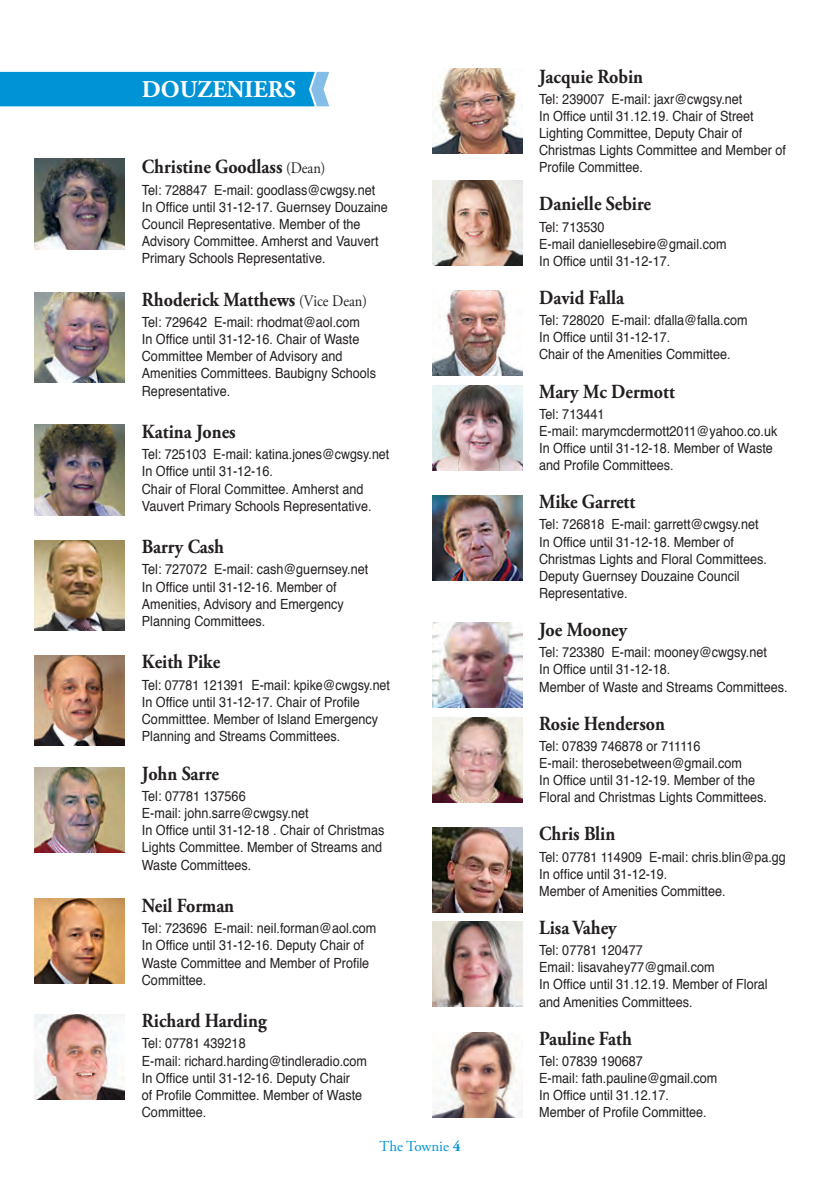
<style>
.page{position:relative;width:840px;height:1191px;background:#fff}
.page>*{position:absolute;margin:0;border:0;box-sizing:border-box;transform-origin:0 0}
.t1{font:700 24px "Adobe Garamond Pro";color:#fff}
.t2{font:700 20px "Adobe Garamond Pro";color:#231f20;scale:.9 1}
.t3{font:15px "Adobe Garamond Pro";color:#0093d5}
.t4{font:14px/17.2px "Helvetica";color:#231f20;scale:.9 1}
.t5{font:14px "Helvetica";color:#231f20;scale:.89 1}
.s1{font-weight:400;font-size:16px}
.s2{font-weight:700}
</style>
<div class="page">
<img style="left:34px;top:292px;width:91px;height:91px">
<img style="left:34px;top:540px;width:91px;height:91px">
<img style="left:34px;top:655px;width:91px;height:91px">
<svg style="left:0;top:71px;width:329px;height:36px;background:#129ad7"></svg>
<img style="left:432px;top:622px;width:90px;height:86px">
<img style="left:432px;top:1032px;width:90px;height:85px">
<img style="left:34px;top:767px;width:91px;height:85px">
<img style="left:34px;top:159px;width:91px;height:90px">
<img style="left:432px;top:717px;width:90px;height:85px">
<img style="left:432px;top:921px;width:90px;height:85px">
<img style="left:432px;top:827px;width:90px;height:85px">
<img style="left:34px;top:899px;width:91px;height:85px">
<img style="left:432px;top:495px;width:90px;height:85px">
<img style="left:34px;top:424px;width:91px;height:91px">
<img style="left:34px;top:1014px;width:91px;height:85px">
<img style="left:432px;top:68px;width:90px;height:85px">
<img style="left:432px;top:290px;width:90px;height:85px">
<img style="left:432px;top:181px;width:90px;height:85px">
<img style="left:432px;top:385px;width:90px;height:85px">
<p class="t1" style="left:142px;top:75px;width:155px">DOUZENIERS</p>
<p class="t2" style="left:142px;top:155px;width:205px">Christine Goodlass <span class="s1">(Dean)</span></p>
<p class="t4" style="left:142px;top:181px;width:261px">Tel: 728847 E-mail: goodlass@cwgsy.net</p>
<p class="t4" style="left:142px;top:199px;width:275px">In Office until 31-12-17. Guernsey Douzaine Council Representative. Member of the Advisory Committee. Amherst and Vauvert Primary Schools Representative.</p>
<p class="t2" style="left:142px;top:288px;width:251px">Rhoderick Matthews <span class="s1">(Vice Dean)</span></p>
<p class="t4" style="left:142px;top:314px;width:244px">Tel: 729642 E-mail: rhodmat@aol.com</p>
<p class="t4" style="left:142px;top:331px;width:261px">In Office until 31-12-16. Chair of Waste Committee Member of Advisory and Amenities Committees. Baubigny Schools Representative.</p>
<p class="t2" style="left:142px;top:420px;width:106px">Katina Jones</p>
<p class="t5" style="left:142px;top:443px;width:279px">Tel: 725103 E-mail: katina.jones@cwgsy.net</p>
<p class="t4" style="left:142px;top:463px;width:147px">In Office until 31-12-16.</p>
<p class="t4" style="left:142px;top:480px;width:256px">Chair of Floral Committee. Amherst and<br>Vauvert Primary Schools Representative.</p>
<p class="t2" style="left:142px;top:535px;width:93px">Barry Cash</p>
<p class="t4" style="left:142px;top:561px;width:253px">Tel: 727072 E-mail: cash@guernsey.net</p>
<p class="t4" style="left:142px;top:578px;width:226px">In Office until 31-12-16. Member of<br>Amenities, Advisory and Emergency<br>Planning Committees.</p>
<p class="t2" style="left:142px;top:650px;width:89px">Keith Pike</p>
<p class="t5" style="left:142px;top:674px;width:280px">Tel: 07781 121391 E-mail: kpike@cwgsy.net</p>
<p class="t4" style="left:142px;top:694px;width:264px">In Office until 31-12-17. Chair of Profile<br>Committtee. Member of Island Emergency<br>Planning and Streams Committees.</p>
<p class="t2" style="left:142px;top:761px;width:87px">John Sarre</p>
<p class="t4" style="left:142px;top:787px;width:117px">Tel: 07781 137566</p>
<p class="t4" style="left:142px;top:805px;width:187px">E-mail: john.sarre@cwgsy.net</p>
<p class="t4" style="left:142px;top:822px;width:271px">In Office until 31-12-18 . Chair of Christmas<br>Lights Committee. Member of Streams and<br>Waste Committees.</p>
<p class="t2" style="left:142px;top:894px;width:104px">Neil Forman</p>
<p class="t4" style="left:142px;top:920px;width:262px">Tel: 723696 E-mail: neil.forman@aol.com</p>
<p class="t4" style="left:142px;top:937px;width:254px">In Office until 31-12-16. Deputy Chair of<br>Waste Committee and Member of Profile<br>Committee.</p>
<p class="t2" style="left:142px;top:1009px;width:140px">Richard Harding</p>
<p class="t4" style="left:142px;top:1035px;width:117px">Tel: 07781 439218</p>
<p class="t4" style="left:142px;top:1052px;width:251px">E-mail: richard.harding@tindleradio.com</p>
<p class="t4" style="left:142px;top:1069px;width:246px">In Office until 31-12-16. Deputy Chair of Profile Committee. Member of Waste<br>Committee.</p>
<p class="t3" style="left:379px;top:1137px;width:82px">The Townie <span class="s2">4</span></p>
<p class="t2" style="left:539px;top:65px;width:117px">Jacquie Robin</p>
<p class="t4" style="left:539px;top:91px;width:227px">Tel: 239007 E-mail: jaxr@cwgsy.net</p>
<p class="t4" style="left:539px;top:108px;width:275px">In Office until 31.12.19. Chair of Street Lighting Committee, Deputy Chair of Christmas Lights Committee and Member of Profile Committee.</p>
<p class="t2" style="left:539px;top:192px;width:126px">Danielle Sebire</p>
<p class="t4" style="left:539px;top:218px;width:74px">Tel: 713530</p>
<p class="t4" style="left:539px;top:235px;width:209px">E-mail daniellesebire@gmail.com</p>
<p class="t4" style="left:539px;top:253px;width:147px">In Office until 31-12-17.</p>
<p class="t2" style="left:539px;top:286px;width:96px">David Falla</p>
<p class="t4" style="left:539px;top:312px;width:233px">Tel: 728020 E-mail: dfalla@falla.com</p>
<p class="t4" style="left:539px;top:329px;width:147px">In Office until 31-12-17.</p>
<p class="t4" style="left:539px;top:346px;width:214px">Chair of the Amenities Committee.</p>
<p class="t2" style="left:539px;top:379px;width:152px">Mary Mc Dermott</p>
<p class="t4" style="left:539px;top:405px;width:74px">Tel: 713441</p>
<p class="t4" style="left:539px;top:423px;width:266px">E-mail: marymcdermott2011@yahoo.co.uk</p>
<p class="t4" style="left:539px;top:440px;width:261px">In Office until 31-12-18. Member of Waste and Profile Committees.</p>
<p class="t2" style="left:539px;top:490px;width:108px">Mike Garrett</p>
<p class="t4" style="left:539px;top:516px;width:245px">Tel: 726818 E-mail: garrett@cwgsy.net</p>
<p class="t4" style="left:539px;top:533px;width:254px">In Office until 31-12-18. Member of<br>Christmas Lights and Floral Committees.<br>Deputy Guernsey Douzaine Council<br>Representative.</p>
<p class="t2" style="left:539px;top:618px;width:99px">Joe Mooney</p>
<p class="t4" style="left:539px;top:644px;width:254px">Tel: 723380 E-mail: mooney@cwgsy.net</p>
<p class="t4" style="left:539px;top:661px;width:147px">In Office until 31-12-18.</p>
<p class="t4" style="left:539px;top:678px;width:277px">Member of Waste and Streams Committees.</p>
<p class="t2" style="left:539px;top:712px;width:141px">Rosie Henderson</p>
<p class="t4" style="left:539px;top:738px;width:181px">Tel: 07839 746878 or 711116</p>
<p class="t4" style="left:539px;top:755px;width:227px">E-mail: therosebetween@gmail.com</p>
<p class="t4" style="left:539px;top:772px;width:254px">In Office until 31-12-19. Member of the<br>Floral and Christmas Lights Committees.</p>
<p class="t2" style="left:539px;top:822px;width:86px">Chris Blin</p>
<p class="t4" style="left:539px;top:848px;width:275px">Tel: 07781 114909 E-mail: chris.blin@pa.gg</p>
<p class="t4" style="left:539px;top:865px;width:144px">In office until 31-12-19.</p>
<p class="t4" style="left:539px;top:882px;width:208px">Member of Amenities Committee.</p>
<p class="t2" style="left:539px;top:916px;width:88px">Lisa Vahey</p>
<p class="t4" style="left:539px;top:942px;width:117px">Tel: 07781 120477</p>
<p class="t4" style="left:539px;top:959px;width:196px">Email: lisavahey77@gmail.com</p>
<p class="t4" style="left:539px;top:976px;width:255px">In Office until 31.12.19. Member of Floral and Amenities Committees.</p>
<p class="t2" style="left:539px;top:1026px;width:104px">Pauline Fath</p>
<p class="t4" style="left:539px;top:1052px;width:117px">Tel: 07839 190687</p>
<p class="t4" style="left:539px;top:1070px;width:199px">E-mail: fath.pauline@gmail.com</p>
<p class="t4" style="left:539px;top:1087px;width:145px">In Office until 31.12.17.</p>
<p class="t4" style="left:539px;top:1104px;width:187px">Member of Profile Committee.</p>
</div>
